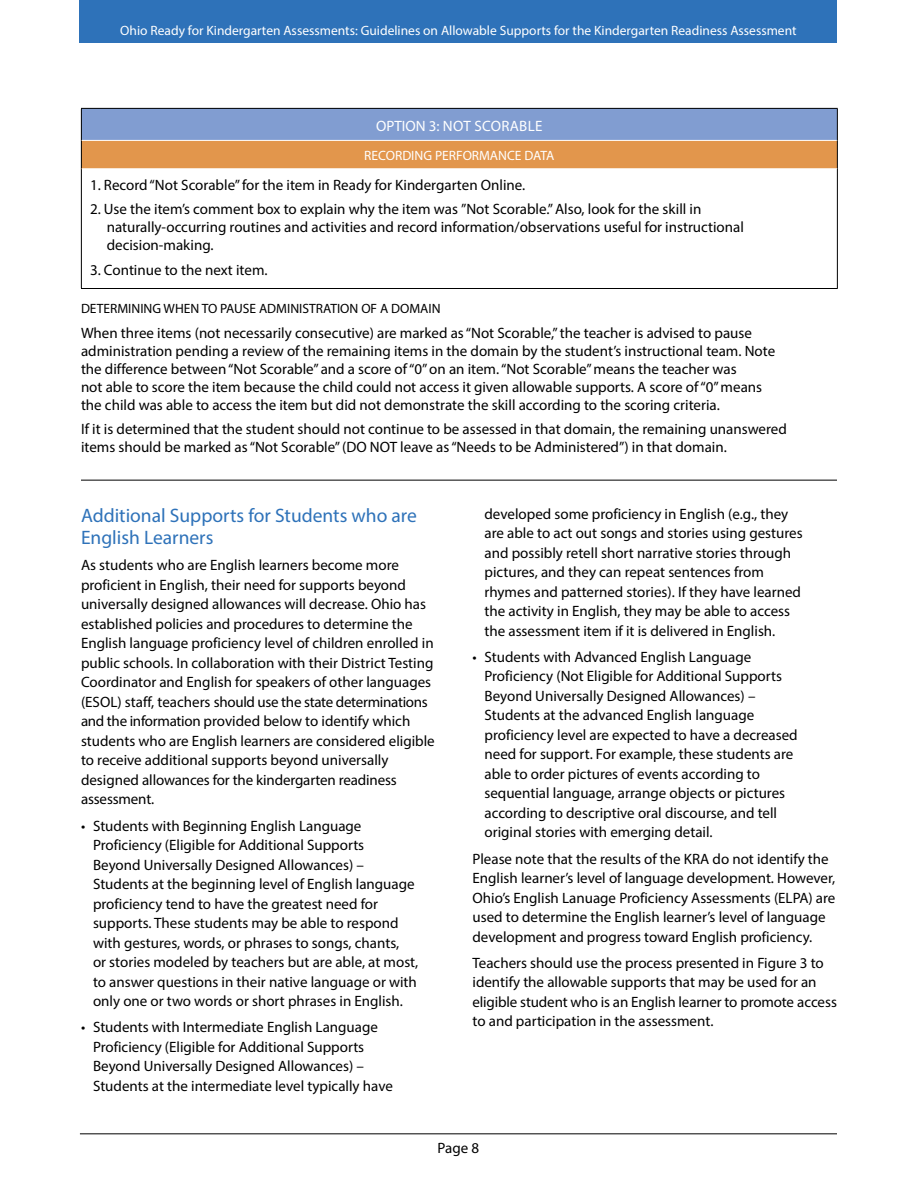
<style>
.page{position:relative;width:918px;height:1188px;background:#fff}
.page>*{position:absolute;margin:0;border:0;box-sizing:border-box;transform-origin:0 0}
.t1{font:19.5px/22.5px "Myriad Pro";color:#2e72b9}
.t2{font:15px/19.5px "Myriad Pro";color:#000}
.t3{font:15px "Myriad Pro";letter-spacing:.01em;color:#fff}
.t4{font:13.5px "Myriad Pro";color:#fff}
.t5{font:13.5px "Myriad Pro";color:#000}
</style>
<div class="page">
<hr style="left:80px;top:1133px;width:757px;height:1px;background:#000">
<div style="left:80px;top:0;width:757px;height:43px;background:#2e72b9"></div>
<div style="left:81px;top:108px;width:756px;height:32px;background:#819dd1"></div>
<div style="left:81px;top:140px;width:756px;height:29px;background:#e2964c"></div>
<hr style="left:81px;top:109px;width:1px;height:31px;background:#000">
<svg style="left:81px;top:140px;width:1px;height:29px"></svg>
<hr style="left:82px;top:140px;width:755px;height:1px;background:#fff">
<hr style="left:81px;top:108px;width:757px;height:1px;background:#000">
<hr style="left:837px;top:109px;width:1px;height:31px;background:#000">
<svg style="left:837px;top:140px;width:1px;height:29px"></svg>
<hr style="left:81px;top:169px;width:1px;height:119px;background:#000">
<hr style="left:837px;top:169px;width:1px;height:119px;background:#000">
<hr style="left:82px;top:168px;width:755px;height:1px;background:#fff">
<hr style="left:81px;top:288px;width:757px;height:1px;background:#000">
<hr style="left:81px;top:480px;width:756px;height:1px;background:#000">
<p class="t4" style="left:120px;top:22px;width:678px">Ohio Ready for Kindergarten Assessments: Guidelines on Allowable Supports for the Kindergarten Readiness Assessment</p>
<p class="t3" style="left:376px;top:116px;width:168px">OPTION 3: NOT SCORABLE</p>
<p class="t4" style="left:364px;top:147px;width:192px">RECORDING PERFORMANCE DATA</p>
<p class="t2" style="left:90px;top:174px;width:437px">1. Record “Not Scorable” for the item in Ready for Kindergarten Online.</p>
<p class="t2" style="left:107px;top:200px;width:639px;line-height:18px;text-indent:-17px">2. Use the item’s comment box to explain why the item was ”Not Scorable.” Also, look for the skill in naturally-occurring routines and activities and record information/observations useful for instructional decision-making.</p>
<p class="t2" style="left:90px;top:260px;width:179px">3. Continue to the next item.</p>
<p class="t5" style="left:81px;top:300px;width:361px">DETERMINING WHEN TO PAUSE ADMINISTRATION OF A DOMAIN</p>
<p class="t2" style="left:81px;top:323px;width:696px;line-height:18px">When three items (not necessarily consecutive) are marked as “Not Scorable,” the teacher is advised to pause administration pending a review of the remaining items in the domain by the student’s instructional team. Note the difference between “Not Scorable” and a score of “0” on an item. “Not Scorable” means the teacher was<br>not able to score the item because the child could not access it given allowable supports. A score of “0” means the child was able to access the item but did not demonstrate the skill according to the scoring criteria.</p>
<p class="t2" style="left:81px;top:420px;width:707px;line-height:18px">If it is determined that the student should not continue to be assessed in that domain, the remaining unanswered items should be marked as “Not Scorable” (DO NOT leave as “Needs to be Administered”) in that domain.</p>
<h1 class="t1" style="left:81px;top:503px;width:337px">Additional Supports for Students who are<br>English Learners</h1>
<p class="t2" style="left:81px;top:555px;width:355px">As students who are English learners become more proficient in English, their need for supports beyond universally designed allowances will decrease. Ohio has established policies and procedures to determine the English language proficiency level of children enrolled in public schools. In collaboration with their District Testing Coordinator and English for speakers of other languages (ESOL) staff, teachers should use the state determinations and the information provided below to identify which students who are English learners are considered eligible to receive additional supports beyond universally designed allowances for the kindergarten readiness assessment.</p>
<p class="t2" style="left:93px;top:816px;width:327px;text-indent:-12px">• Students with Beginning English Language Proficiency (Eligible for Additional Supports<br>Beyond Universally Designed Allowances) – Students at the beginning level of English language proficiency tend to have the greatest need for supports. These students may be able to respond with gestures, words, or phrases to songs, chants,<br>or stories modeled by teachers but are able, at most, to answer questions in their native language or with only one or two words or short phrases in English.</p>
<p class="t2" style="left:93px;top:1017px;width:301px;text-indent:-12px">• Students with Intermediate English Language Proficiency (Eligible for Additional Supports Beyond Universally Designed Allowances) – Students at the intermediate level typically have</p>
<p class="t2" style="left:484px;top:504px;width:320px">developed some proficiency in English (e.g., they are able to act out songs and stories using gestures and possibly retell short narrative stories through pictures, and they can repeat sentences from rhymes and patterned stories). If they have learned the activity in English, they may be able to access the assessment item if it is delivered in English.</p>
<p class="t2" style="left:484px;top:647px;width:315px;text-indent:-12px">• Students with Advanced English Language Proficiency (Not Eligible for Additional Supports Beyond Universally Designed Allowances) – Students at the advanced English language proficiency level are expected to have a decreased need for support. For example, these students are able to order pictures of events according to sequential language, arrange objects or pictures according to descriptive oral discourse, and tell original stories with emerging detail.</p>
<p class="t2" style="left:472px;top:849px;width:364px">Please note that the results of the KRA do not identify the English learner’s level of language development. However, Ohio’s English Lanuage Proficiency Assessments (ELPA) are used to determine the English learner’s level of language development and progress toward English proficiency.</p>
<p class="t2" style="left:472px;top:953px;width:366px">Teachers should use the process presented in Figure 3 to identify the allowable supports that may be used for an eligible student who is an English learner to promote access to and participation in the assessment.</p>
<p class="t2" style="left:438px;top:1138px;width:43px">Page 8</p>
</div>
